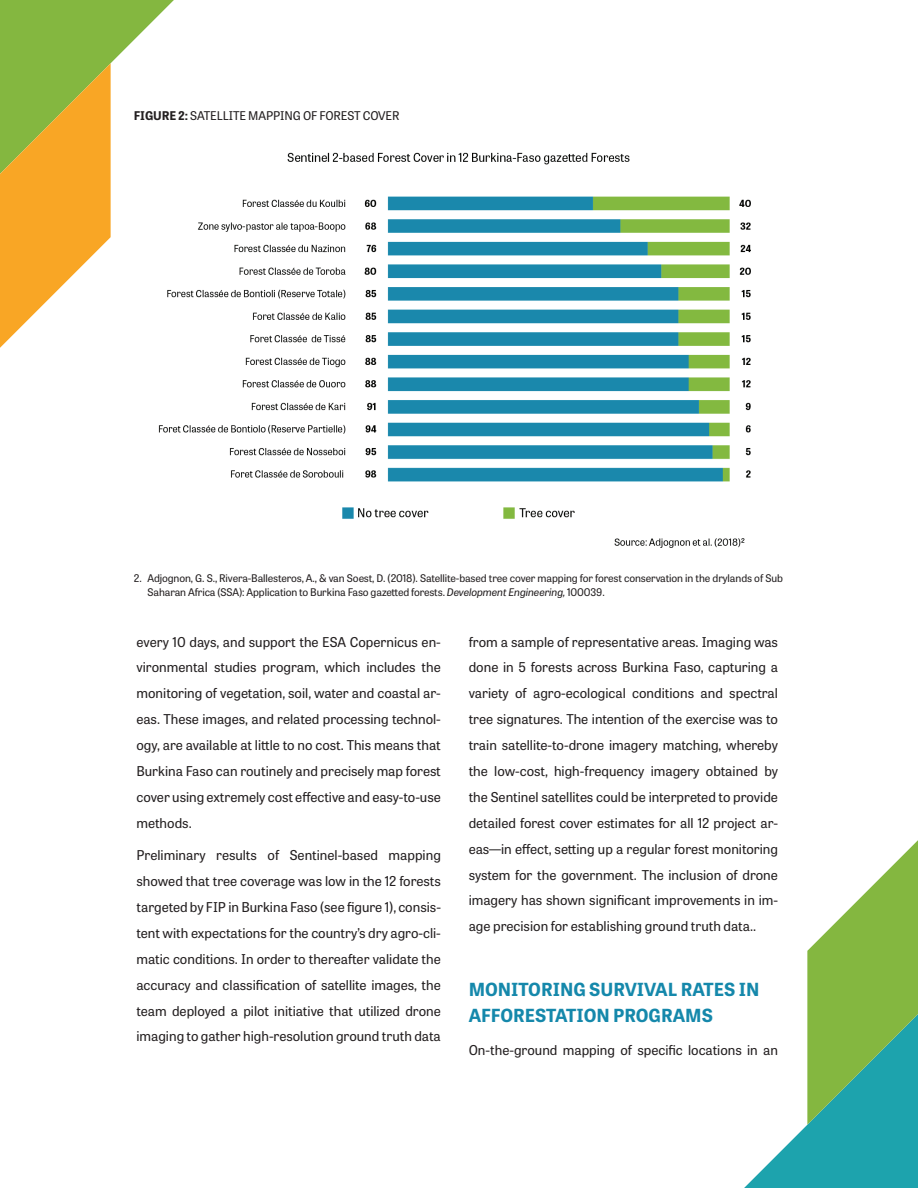
<style>
.page{position:relative;width:918px;height:1188px;background:#fff}
.page>*{position:absolute;margin:0;border:0;box-sizing:border-box;transform-origin:0 0}
.t1{font:700 18px/25.8px "Tablet Gothic";color:#1588ab}
.t2{font:13.5px/26px "Tablet Gothic";color:#231f20;text-align:justify}
.t3{font:12px "Tablet Gothic";letter-spacing:-.01em;color:#231f20}
.t4{font:10.5px/13.5px "Tablet Gothic";letter-spacing:-.01em;color:#231f20}
.s1{font-weight:700}
.s2{font-style:italic}
</style>
<div class="page">
<svg style="left:0;top:0;width:174px;height:348px"></svg>
<svg style="left:744px;top:840px;width:174px;height:348px"></svg>
<img style="left:135px;top:139px;width:616px;height:409px">
<p class="t3" style="left:134px;top:108px;width:267px"><span class="s1">FIGURE 2:</span> SATELLITE MAPPING OF FOREST COVER</p>
<p class="t4" style="left:147px;top:571px;width:637px;text-indent:-14px">2. Adjognon, G. S., Rivera-Ballesteros, A., &amp; van Soest, D. (2018). Satellite-based tree cover mapping for forest conservation in the drylands of Sub<br>Saharan Africa (SSA): Application to Burkina Faso gazetted forests. <span class="s2">Development Engineering,</span> 100039.</p>
<p class="t2" style="left:136px;top:628px;width:306px">every 10 days, and support the ESA Copernicus en&shy;vironmental studies program, which includes the monitoring of vegetation, soil, water and coastal ar&shy;eas. These images, and related processing technol&shy;ogy, are available at little to no cost. This means that Burkina Faso can routinely and precisely map forest cover using extremely cost effective and easy-to-use methods.</p>
<p class="t2" style="left:136px;top:842px;width:306px">Preliminary results of Sentinel-based mapping showed that tree coverage was low in the 12 forests targeted by FIP in Burkina Faso (see figure 1), consis&shy;tent with expectations for the country’s dry agro-cli&shy;matic conditions. In order to thereafter validate the accuracy and classification of satellite images, the team deployed a pilot initiative that utilized drone imaging to gather high-resolution ground truth data</p>
<p class="t2" style="left:469px;top:628px;width:311px">from a sample of representative areas. Imaging was done in 5 forests across Burkina Faso, capturing a variety of agro-ecological conditions and spectral tree signatures. The intention of the exercise was to train satellite-to-drone imagery matching, whereby the low-cost, high-frequency imagery obtained by the Sentinel satellites could be interpreted to provide detailed forest cover estimates for all 12 project ar&shy;eas—in effect, setting up a regular forest monitoring system for the government. The inclusion of drone imagery has shown significant improvements in im&shy;age precision for establishing ground truth data..</p>
<h1 class="t1" style="left:469px;top:976px;width:292px">MONITORING SURVIVAL RATES IN<br>AFFORESTATION PROGRAMS</h1>
<p class="t2" style="left:469px;top:1036px;width:311px">On-the-ground mapping of specific locations in an</p>
</div>
